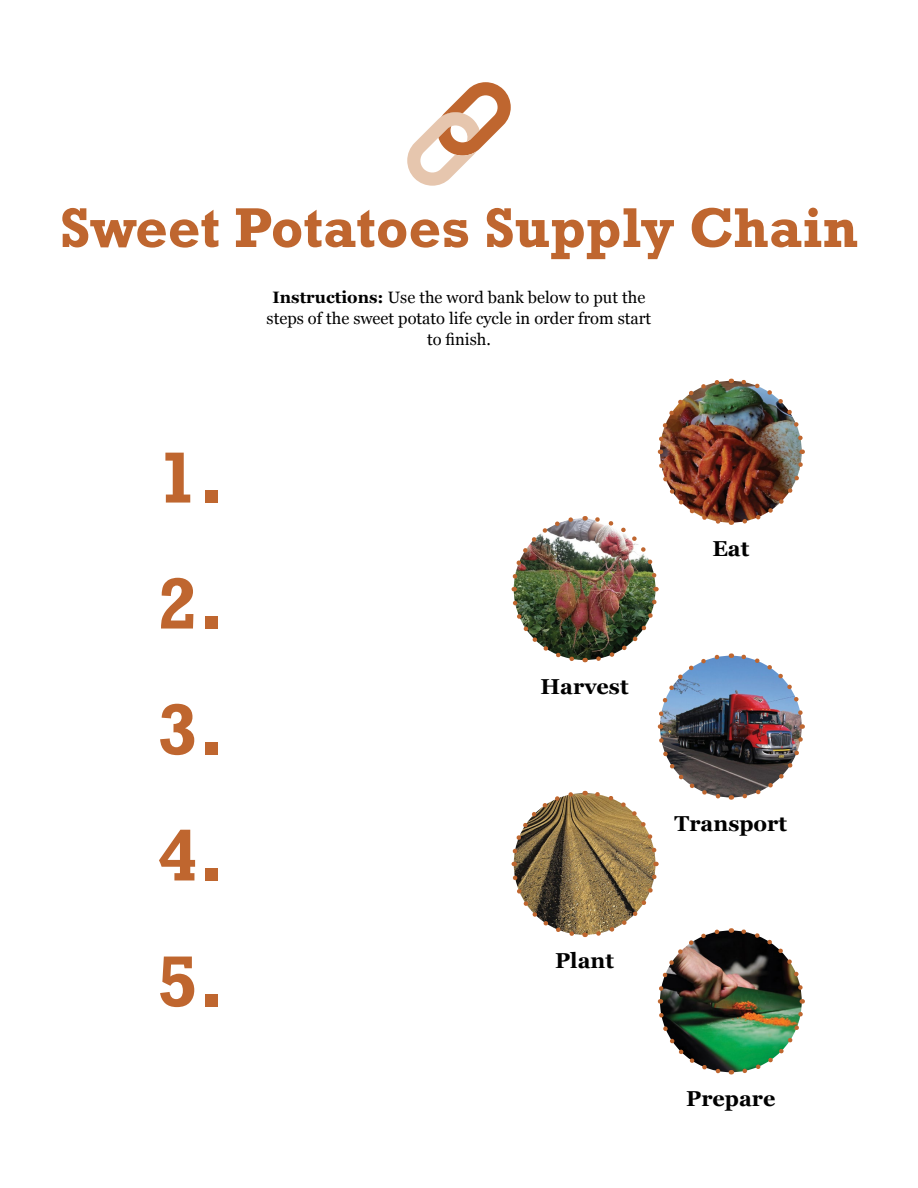
<style>
.page{position:relative;width:918px;height:1188px;background:#fff}
.page>*{position:absolute;margin:0;border:0;box-sizing:border-box;transform-origin:0 0}
.t1{font:700 73.5px/126px "Rockwell";color:#bf662f;text-align:justify}
.t2{font:700 57px "Rockwell";color:#bf662f}
.t3{font:700 21.6px "Georgia";color:#000}
.t4{font:16.5px/21px "Georgia";color:#000;text-align:center}
.s1{font-weight:700}
</style>
<div class="page">
<svg style="left:407px;top:82px;width:104px;height:104px"></svg>
<img style="left:660px;top:381px;width:142px;height:142px;border-radius:71px">
<img style="left:739px;top:450px;width:66px;height:74px">
<img style="left:731px;top:378px;width:72px;height:65px">
<img style="left:657px;top:380px;width:65px;height:74px">
<img style="left:514px;top:518px;width:142px;height:142px;border-radius:71px">
<img style="left:585px;top:460px;width:147px;height:121px">
<img style="left:511px;top:517px;width:65px;height:74px">
<img style="left:512px;top:598px;width:74px;height:65px">
<img style="left:660px;top:656px;width:142px;height:141px;border-radius:71px">
<img style="left:739px;top:724px;width:66px;height:75px">
<img style="left:731px;top:653px;width:72px;height:65px">
<img style="left:593px;top:587px;width:129px;height:142px">
<img style="left:514px;top:793px;width:142px;height:142px;border-radius:71px">
<svg style="left:585px;top:735px;width:147px;height:120px"></svg>
<svg style="left:511px;top:792px;width:65px;height:74px"></svg>
<svg style="left:512px;top:873px;width:74px;height:65px"></svg>
<img style="left:660px;top:930px;width:142px;height:142px;border-radius:71px">
<img style="left:739px;top:999px;width:66px;height:75px">
<svg style="left:731px;top:928px;width:72px;height:65px"></svg>
<svg style="left:593px;top:862px;width:129px;height:142px"></svg>
<svg style="left:659px;top:1010px;width:73px;height:65px"></svg>
<h2 class="t2" style="left:60px;top:193px;width:799px">Sweet Potatoes Supply Chain</h2>
<p class="t4" style="left:267px;top:287px;width:386px"><span class="s1">Instructions:</span> Use the word bank below to put the steps of the sweet potato life cycle in order from start to finish.</p>
<h1 class="t1" style="left:158px;top:415px;width:68px">1.<br>2.<br>3.<br>4.<br>5.</h1>
<h3 class="t3" style="left:712px;top:532px;width:38px">Eat</h3>
<h3 class="t3" style="left:541px;top:670px;width:89px">Harvest</h3>
<h3 class="t3" style="left:555px;top:945px;width:60px">Plant</h3>
<h3 class="t3" style="left:675px;top:807px;width:114px">Transport</h3>
<h3 class="t3" style="left:686px;top:1082px;width:91px">Prepare</h3>
</div>
